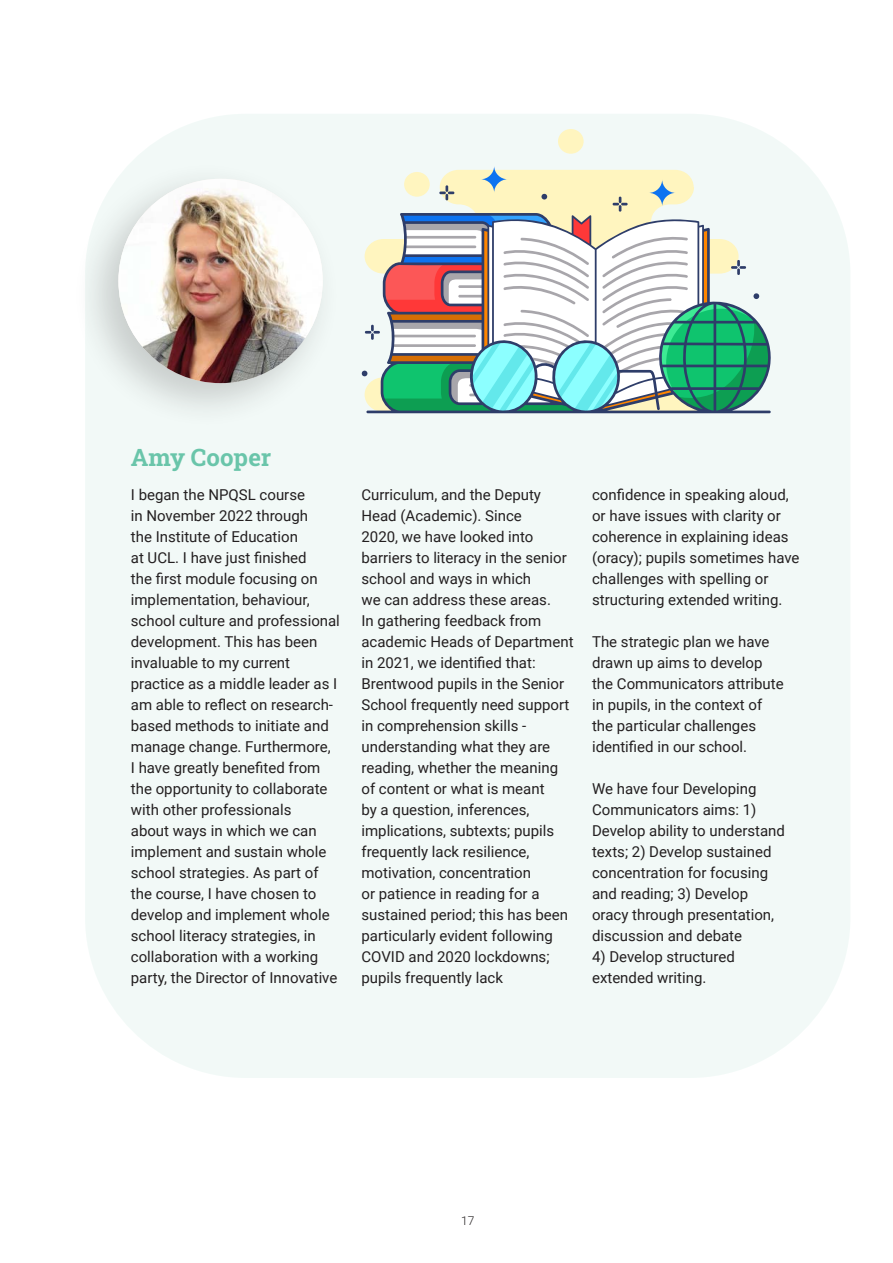
<style>
.page{position:relative;width:893px;height:1263px;background:#fff}
.page>*{position:absolute;margin:0;border:0;box-sizing:border-box;transform-origin:0 0}
.t1{font:24px "Roboto Slab";color:#6ac5aa}
.t2{font:15px/21px "Roboto";color:#231f20}
.t3{font:300 12px "Roboto";color:#231f20}
</style>
<div class="page">
<div style="left:85px;top:114px;width:765px;height:964px;background:#f2f9f7;border-radius:161px"></div>
<div style="left:72px;top:160px;width:269px;height:269px;background:#231f20;opacity:.2"></div>
<img style="left:118px;top:179px;width:205px;height:204px;border-radius:102px">
<div style="left:558px;top:129px;width:26px;height:25px;background:#fff5bf;border-radius:50%"></div>
<svg style="left:404px;top:170px;width:290px;height:15px;background:#fdf5c5"></svg>
<div style="left:404px;top:172px;width:26px;height:25px;background:#fff5bf;border-radius:50%"></div>
<svg style="left:481px;top:166px;width:27px;height:27px"></svg>
<svg style="left:649px;top:179px;width:27px;height:27px"></svg>
<svg style="left:361px;top:185px;width:410px;height:229px"></svg>
<p class="t1" style="left:131px;top:441px;width:142px">Amy Cooper</p>
<p class="t2" style="left:131px;top:484px;width:211px">I began the NPQSL course<br>in November 2022 through<br>the Institute of Education<br>at UCL. I have just finished<br>the first module focusing on implementation, behaviour, school culture and professional development. This has been invaluable to my current practice as a middle leader as I am able to reflect on research&shy;based methods to initiate and manage change. Furthermore,<br>I have greatly benefited from the opportunity to collaborate with other professionals<br>about ways in which we can implement and sustain whole school strategies. As part of the course, I have chosen to develop and implement whole school literacy strategies, in collaboration with a working party, the Director of Innovative</p>
<p class="t2" style="left:361px;top:484px;width:214px">Curriculum, and the Deputy<br>Head (Academic). Since<br>2020, we have looked into barriers to literacy in the senior school and ways in which<br>we can address these areas.<br>In gathering feedback from academic Heads of Department in 2021, we identified that:<br>Brentwood pupils in the Senior<br>School frequently need support in comprehension skills - understanding what they are reading, whether the meaning of content or what is meant<br>by a question, inferences, implications, subtexts; pupils frequently lack resilience, motivation, concentration<br>or patience in reading for a sustained period; this has been particularly evident following<br>COVID and 2020 lockdowns; pupils frequently lack</p>
<p class="t2" style="left:592px;top:484px;width:209px">confidence in speaking aloud, or have issues with clarity or coherence in explaining ideas (oracy); pupils sometimes have challenges with spelling or structuring extended writing.</p>
<p class="t2" style="left:592px;top:631px;width:193px">The strategic plan we have drawn up aims to develop the Communicators attribute in pupils, in the context of the particular challenges identified in our school.</p>
<p class="t2" style="left:592px;top:778px;width:194px">We have four Developing<br>Communicators aims: 1)<br>Develop ability to understand texts; 2) Develop sustained concentration for focusing and reading; 3) Develop oracy through presentation, discussion and debate</p>
<p class="t2" style="left:592px;top:946px;width:144px">4) Develop structured extended writing.</p>
<p class="t3" style="left:461px;top:1212px;width:15px">17</p>
</div>
